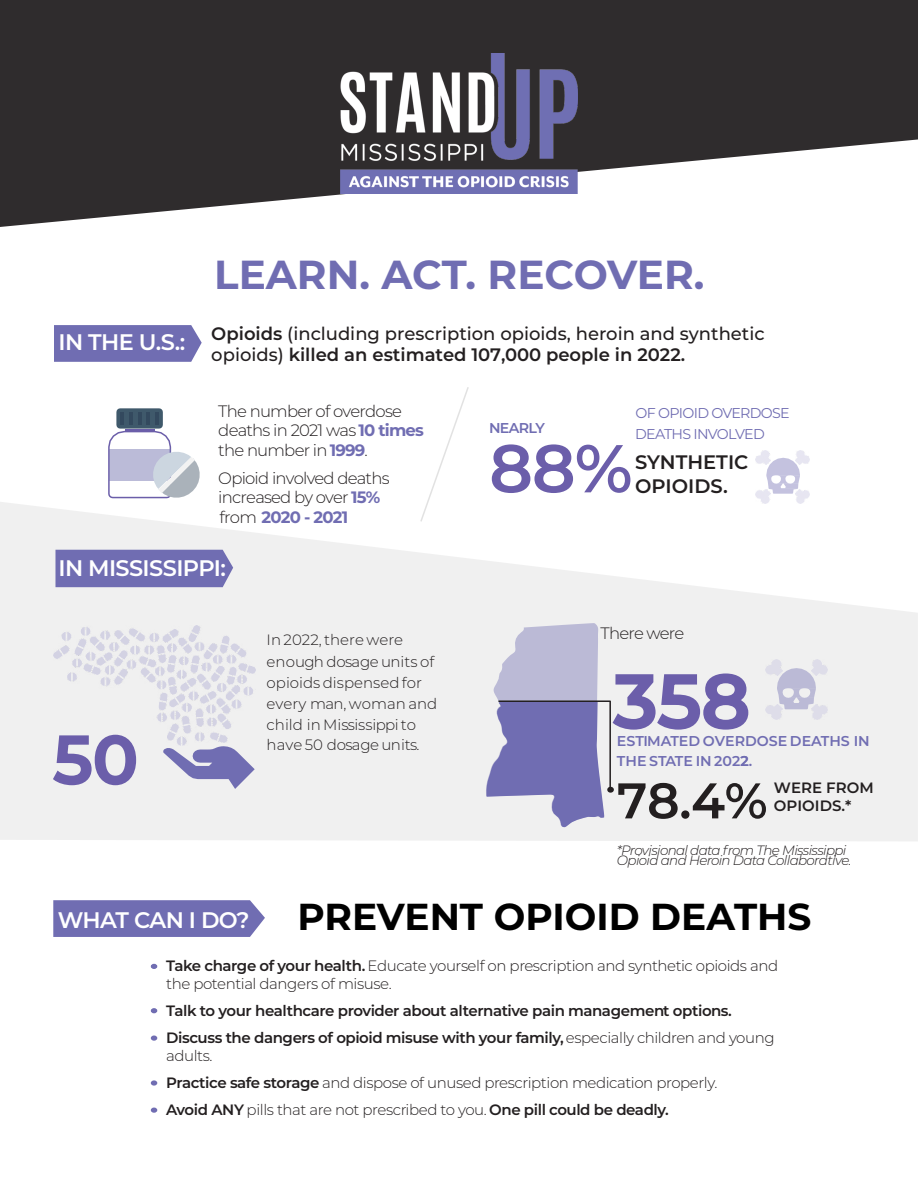
<style>
.page{position:relative;width:918px;height:1188px;background:#fff}
.page>*{position:absolute;margin:0;border:0;box-sizing:border-box;transform-origin:0 0}
.t1{font:600 75px "Montserrat";color:#6b5eaa}
.t2{font:600 67.5px "Montserrat";color:#6b5eaa}
.t3{font:600 49.95px "Montserrat";color:#231f20}
.t4{font:700 40.5px "Montserrat";color:#706db2}
.t5{font:700 37.5px "Montserrat";color:#000}
.t6{font:600 22.5px "Montserrat";letter-spacing:-.03em;color:#fff}
.t7{font:600 19.5px/23.4px "Montserrat";color:#231f20}
.t8{font:500 18px/21.6px "Montserrat";color:#231f20}
.t9{font:300 16.5px/19.8px "Montserrat";letter-spacing:-.05em;color:#231f20}
.t10{font:300 15px/27px "Montserrat";letter-spacing:-.025em;color:#231f20}
.t11{font:600 15px/27px "Montserrat";letter-spacing:-.03em;color:#231f20}
.t12{font:300 15px/21px "Montserrat";color:#231f20}
.t13{font:600 15px "Montserrat";color:#231f20}
.t14{font:600 14.25px/19.5px "Montserrat";color:#706db2}
.t15{font:14.25px/21.1px "Montserrat";letter-spacing:-.05em;color:#706db2}
.t16{font:italic 300 13.5px/10.4px "Montserrat";letter-spacing:-.05em;color:#231f20}
.s1{font-weight:600}
.s2{font-weight:700;color:#706db2}
.s3{font-weight:300}
</style>
<div class="page">
<svg style="left:0;top:0;width:918px;height:227px;fill:#2f2c2d"></svg>
<img style="left:341px;top:54px;width:236px;height:140px">
<svg style="left:0;top:502px;width:918px;height:339px;fill:#f0f0f0"></svg>
<div style="left:55px;top:550px;width:178px;height:37px;background:#706db2"></div>
<svg style="left:54px;top:325px;width:148px;height:37px;background:#7673b5"></svg>
<svg style="left:777px;top:668px;width:39px;height:41px"></svg>
<img style="left:811px;top:659px;width:16px;height:17px">
<img style="left:766px;top:659px;width:16px;height:17px">
<img style="left:811px;top:704px;width:16px;height:16px">
<img style="left:766px;top:704px;width:16px;height:16px">
<svg style="left:163px;top:746px;width:92px;height:43px"></svg>
<svg style="left:486px;top:623px;width:263px;height:204px"></svg>
<img style="left:54px;top:626px;width:202px;height:120px">
<svg style="left:52px;top:734px;width:85px;height:52px"></svg>
<svg style="left:108px;top:408px;width:92px;height:90px"></svg>
<svg style="left:420px;top:387px;width:49px;height:135px"></svg>
<svg style="left:766px;top:458px;width:34px;height:36px"></svg>
<img style="left:796px;top:450px;width:14px;height:14px">
<img style="left:756px;top:450px;width:14px;height:14px">
<img style="left:796px;top:489px;width:14px;height:14px">
<img style="left:756px;top:489px;width:14px;height:14px">
<div style="left:53px;top:900px;width:212px;height:37px;background:#706db2"></div>
<svg style="left:151px;top:964px;width:6px;height:5px"></svg>
<svg style="left:151px;top:1008px;width:6px;height:5px"></svg>
<svg style="left:151px;top:1036px;width:6px;height:5px"></svg>
<svg style="left:151px;top:1080px;width:6px;height:6px"></svg>
<svg style="left:151px;top:1108px;width:6px;height:5px"></svg>
<h3 class="t6" style="left:58px;top:326px;width:128px">IN THE U.S.:</h3>
<h3 class="t4" style="left:214px;top:245px;width:492px">LEARN. ACT. RECOVER.</h3>
<p class="t8" style="left:211px;top:322px;width:555px"><span class="s1">Opioids</span> (including prescription opioids, heroin and synthetic opioids) <span class="s1">killed an estimated 107,000 people in 2022.</span></p>
<p class="t9" style="left:218px;top:400px;width:207px">The number of overdose deaths in 2021 was <span class="s2">10 times </span>the number in <span class="s2">1999</span>.</p>
<p class="t9" style="left:218px;top:467px;width:173px">Opioid involved deaths increased by over <span class="s2">15% </span>from <span class="s2">2020 - 2021</span></p>
<p class="t15" style="left:635px;top:401px;width:156px">OF OPIOID OVERDOSE<br>DEATHS INVOLVED</p>
<h3 class="t7" style="left:635px;top:450px;width:115px">SYNTHETIC<br>OPIOIDS.</h3>
<p class="t14" style="left:489px;top:417px;width:57px">NEARLY</p>
<h2 class="t2" style="left:489px;top:421px;width:145px">88%</h2>
<h3 class="t6" style="left:58px;top:552px;width:169px">IN MISSISSIPPI:</h3>
<h2 class="t2" style="left:53px;top:712px;width:86px">50</h2>
<p class="t12" style="left:267px;top:629px;width:172px">In 2022, there were enough dosage units of opioids dispensed for every man, woman and child in Mississippi to have 50 dosage units.</p>
<p class="t9" style="left:601px;top:623px;width:85px">There were</p>
<h1 class="t1" style="left:614px;top:648px;width:138px">358</h1>
<p class="t14" style="left:617px;top:731px;width:254px">ESTIMATED OVERDOSE DEATHS IN<br>THE STATE IN 2022.</p>
<h3 class="t3" style="left:617px;top:765px;width:152px">78.4%</h3>
<p class="t13" style="left:774px;top:777px;width:101px">WERE FROM</p>
<p class="t13" style="left:774px;top:795px;width:79px">OPIOIDS.*</p>
<p class="t16" style="left:617px;top:845px;width:236px">*Provisional data from The Mississippi<br>Opioid and Heroin Data Collaborative.</p>
<h3 class="t6" style="left:58px;top:905px;width:193px">WHAT CAN I DO?</h3>
<h3 class="t5" style="left:297px;top:890px;width:516px">PREVENT OPIOID DEATHS</h3>
<p class="t10" style="left:166px;top:957px;width:614px;line-height:18px"><span class="s1">Take charge of your health.</span> Educate yourself on prescription and synthetic opioids and the potential dangers of misuse.</p>
<p class="t11" style="left:166px;top:997px;width:610px">Talk to your healthcare provider about alternative pain management options.<br>Discuss the dangers of opioid misuse with your family, <span class="s3">especially children and young</span></p>
<p class="t10" style="left:166px;top:1042px;width:553px">adults.<br><span class="s1">Practice safe storage</span> and dispose of unused prescription medication properly.<br><span class="s1">Avoid ANY</span> pills that are not prescribed to you. <span class="s1">One pill could be deadly.</span></p>
</div>
